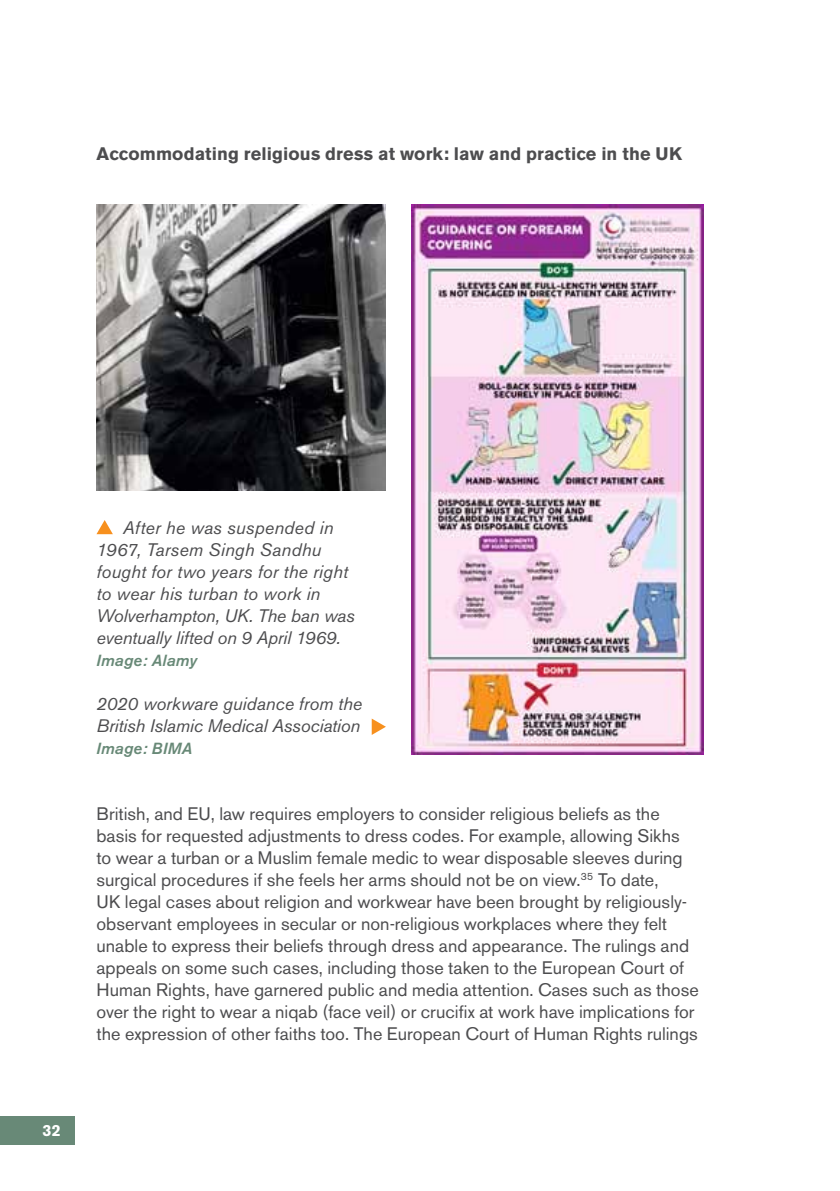
<style>
.page{position:relative;width:840px;height:1191px;background:#fff}
.page>*{position:absolute;margin:0;border:0;box-sizing:border-box;transform-origin:0 0}
.t1{font:18px/22px "Akzidenz Grotesk BE";color:#4d4d4f}
.t2{font:italic 18px/22px "Akzidenz Grotesk BE";color:#4d4d4f}
.t3{font:700 18px "Akzidenz Grotesk BE";letter-spacing:.01em;color:#4d4d4f}
.t4{font:italic 500 16px "Akzidenz Grotesk BE";letter-spacing:.015em;color:#688977}
.t5{font:700 16px "Akzidenz Grotesk BE";color:#fff}
</style>
<div class="page">
<div style="left:0;top:1116px;width:75px;height:29px;background:#688977"></div>
<img style="left:411px;top:204px;width:292px;height:550px">
<svg style="left:96px;top:520px;width:17px;height:14px"></svg>
<svg style="left:371px;top:718px;width:15px;height:17px"></svg>
<img style="left:96px;top:204px;width:290px;height:286px">
<p class="t3" style="left:96px;top:143px;width:586px">Accommodating religious dress at work: law and practice in the UK</p>
<p class="t5" style="left:42px;top:1121px;width:20px">32</p>
<p class="t2" style="left:96px;top:517px;width:260px;text-indent:26px">After he was suspended in<br>1967, Tarsem Singh Sandhu fought for two years for the right to wear his turban to work in<br>Wolverhampton, UK. The ban was eventually lifted on 9 April 1969.</p>
<p class="t4" style="left:96px;top:651px;width:102px">Image: Alamy</p>
<p class="t2" style="left:96px;top:693px;width:267px">2020 workware guidance from the<br>British Islamic Medical Association</p>
<p class="t4" style="left:96px;top:739px;width:97px">Image: BIMA</p>
<p class="t1" style="left:96px;top:803px;width:603px">British, and EU, law requires employers to consider religious beliefs as the basis for requested adjustments to dress codes. For example, allowing Sikhs to wear a turban or a Muslim female medic to wear disposable sleeves during surgical procedures if she feels her arms should not be on view.<sup>35</sup> To date,<br>UK legal cases about religion and workwear have been brought by religiously&shy;observant employees in secular or non-religious workplaces where they felt unable to express their beliefs through dress and appearance. The rulings and appeals on some such cases, including those taken to the European Court of Human Rights, have garnered public and media attention. Cases such as those over the right to wear a niqab (face veil) or crucifix at work have implications for the expression of other faiths too. The European Court of Human Rights rulings</p>
</div>
